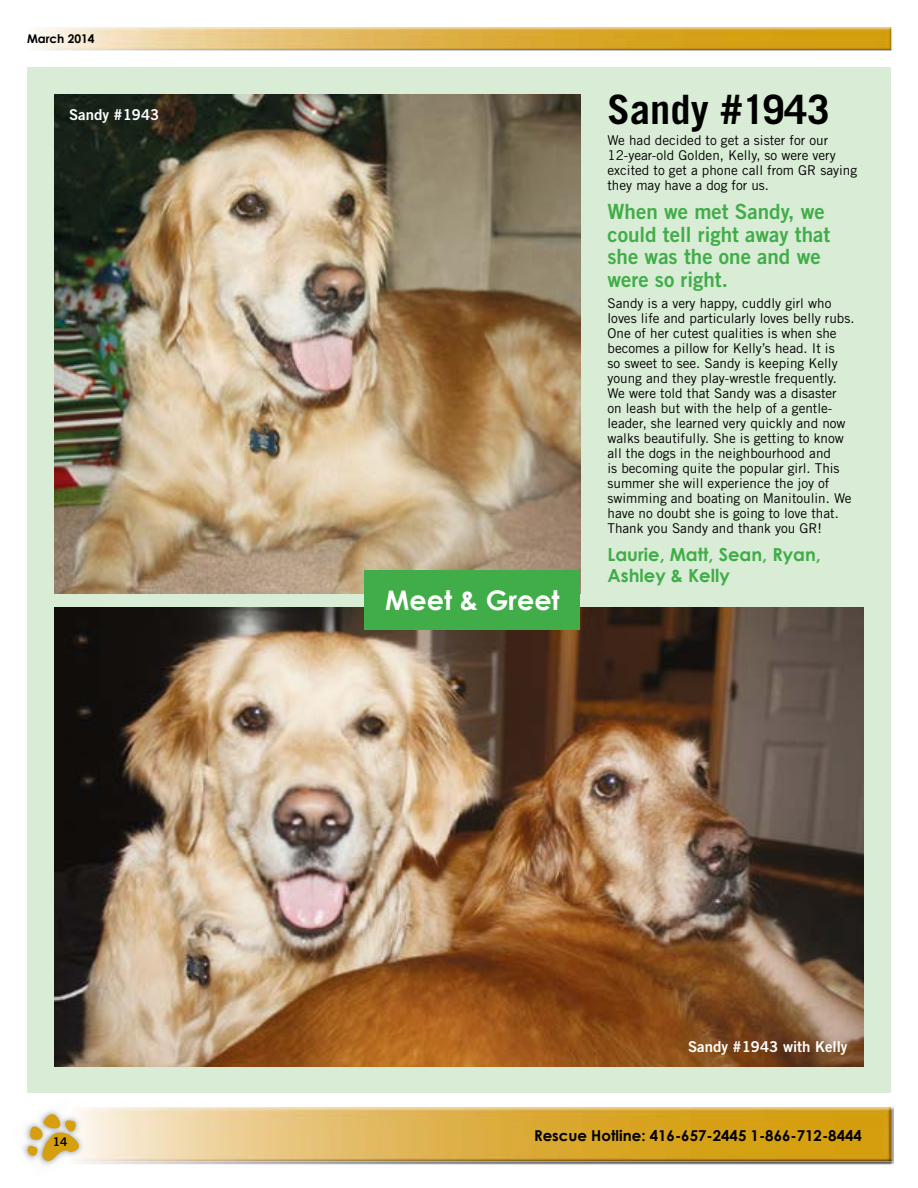
<style>
.page{position:relative;width:918px;height:1188px;background:#fff}
.page>*{position:absolute;margin:0;border:0;box-sizing:border-box;transform-origin:0 0}
.t1{font:700 40.5px "Trade Gothic LT Std";color:#000}
.t2{font:700 27px "Century Gothic";color:#fff}
.t3{font:21px/22.5px "Trade Gothic LT Std Bd 2";color:#41ad49}
.t4{font:700 18px/21px "Century Gothic";color:#41ad49}
.t5{font:700 15px "Century Gothic";color:#000}
.t6{font:15px "Trade Gothic LT Std Bd 2";color:#fff}
.t7{font:13.5px/15px "Trade Gothic LT Std";color:#000}
.t8{font:700 12px "Century Gothic";color:#000}
.t9{font:12px "Trade Gothic LT Std Bd 2";color:#000}
</style>
<div class="page">
<img style="left:34px;top:49px;width:858px;height:2px">
<img style="left:37px;top:27px;width:854px;height:22px">
<img style="left:88px;top:1162px;width:806px;height:3px">
<img style="left:88px;top:1107px;width:806px;height:55px">
<img style="left:95px;top:1107px;width:796px;height:54px">
<img style="left:88px;top:1107px;width:7px;height:54px">
<svg style="left:24px;top:1107px;width:64px;height:59px"></svg>
<div style="left:27px;top:68px;width:864px;height:1026px;background:#d9ecd6"></div>
<img style="left:54px;top:94px;width:526px;height:500px">
<img style="left:54px;top:608px;width:810px;height:459px">
<div style="left:365px;top:570px;width:215px;height:60px;background:#41ad49"></div>
<p class="t8" style="left:27px;top:31px;width:69px">March 2014</p>
<p class="t6" style="left:69px;top:106px;width:92px">Sandy #1943</p>
<p class="t9" style="left:53px;top:1135px;width:16px">14</p>
<h2 class="t2" style="left:385px;top:583px;width:176px">Meet &amp; Greet</h2>
<h1 class="t1" style="left:608px;top:84px;width:224px">Sandy #1943</h1>
<p class="t7" style="left:608px;top:133px;width:251px">We had decided to get a sister for our 12-year-old Golden, Kelly, so were very excited to get a phone call from GR saying they may have a dog for us.</p>
<h3 class="t3" style="left:608px;top:200px;width:224px">When we met Sandy, we could tell right away that she was the one and we were so right.</h3>
<p class="t7" style="left:608px;top:296px;width:249px">Sandy is a very happy, cuddly girl who loves life and particularly loves belly rubs.<br>One of her cutest qualities is when she becomes a pillow for Kelly’s head. It is<br>so sweet to see. Sandy is keeping Kelly young and they play-wrestle frequently.<br>We were told that Sandy was a disaster<br>on leash but with the help of a gentle&shy;leader, she learned very quickly and now walks beautifully. She is getting to know all the dogs in the neighbourhood and<br>is becoming quite the popular girl. This summer she will experience the joy of swimming and boating on Manitoulin. We have no doubt she is going to love that.<br>Thank you Sandy and thank you GR!</p>
<h3 class="t4" style="left:608px;top:543px;width:215px">Laurie, Matt, Sean, Ryan,<br>Ashley &amp; Kelly</h3>
<p class="t6" style="left:688px;top:1037px;width:161px">Sandy #1943 with Kelly</p>
<p class="t5" style="left:534px;top:1126px;width:329px">Rescue Hotline: 416-657-2445 1-866-712-8444</p>
</div>
